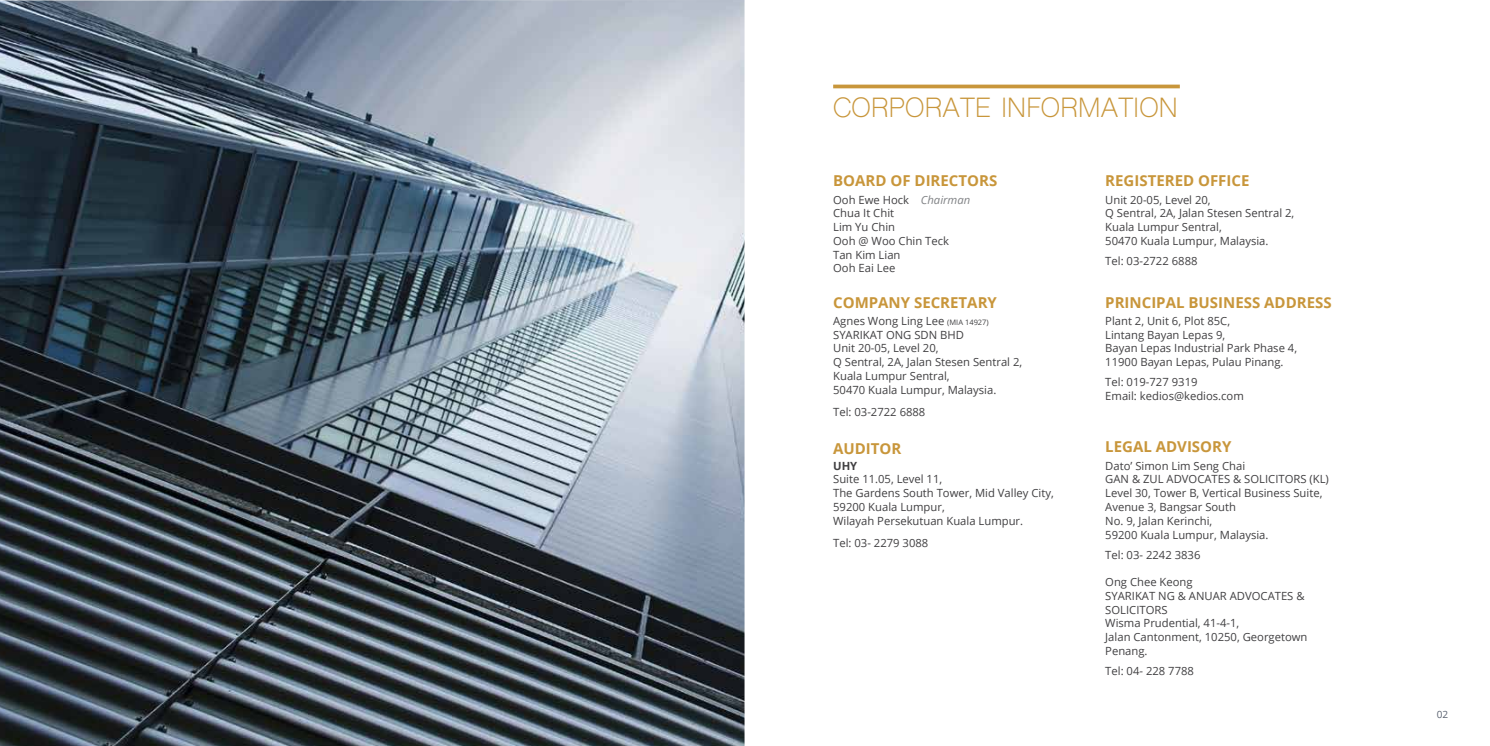
<style>
.page{position:relative;width:1490px;height:746px;background:#fff}
.page>*{position:absolute;margin:0;border:0;box-sizing:border-box;transform-origin:0 0}
.t1{font:26.25px "Shree Dev 0714";letter-spacing:.01em;color:#c8963b}
.t2{font:700 15px "Open Sans";color:#c8963b}
.t3{font:11.25px/13.8px "Open Sans";color:#414042}
.t4{font:700 11.25px "Open Sans";color:#414042}
.t5{font:10px "Open Sans";color:#5b6371}
.s1{font-style:italic;color:#808285}
.s2{font-size:7.5px}
</style>
<div class="page">
<hr style="left:833px;top:85px;width:346px;height:3px;background:#c8963b">
<img style="left:0;top:0;width:744px;height:745px">
<h1 class="t1" style="left:833px;top:92px;width:346px">CORPORATE INFORMATION</h1>
<h2 class="t2" style="left:833px;top:170px;width:166px">BOARD OF DIRECTORS</h2>
<p class="t3" style="left:833px;top:192px;width:139px">Ooh Ewe Hock <span class="s1">Chairman<br></span>Chua It Chit<br>Lim Yu Chin<br>Ooh @ Woo Chin Teck<br>Tan Kim Lian<br>Ooh Eai Lee</p>
<h2 class="t2" style="left:833px;top:292px;width:165px">COMPANY SECRETARY</h2>
<p class="t3" style="left:833px;top:313px;width:190px">Agnes Wong Ling Lee <span class="s2">(MIA 14927)<br></span>SYARIKAT ONG SDN BHD<br>Unit 20-05, Level 20,<br>Q Sentral, 2A, Jalan Stesen Sentral 2,<br>Kuala Lumpur Sentral,<br>50470 Kuala Lumpur, Malaysia.</p>
<p class="t3" style="left:833px;top:405px;width:94px">Tel: 03-2722 6888</p>
<h2 class="t2" style="left:833px;top:437px;width:70px">AUDITOR</h2>
<p class="t4" style="left:833px;top:457px;width:26px">UHY</p>
<p class="t3" style="left:833px;top:472px;width:222px">Suite 11.05, Level 11,<br>The Gardens South Tower, Mid Valley City,<br>59200 Kuala Lumpur,<br>Wilayah Persekutuan Kuala Lumpur.</p>
<p class="t3" style="left:833px;top:536px;width:97px">Tel: 03- 2279 3088</p>
<h2 class="t2" style="left:1105px;top:170px;width:146px">REGISTERED OFFICE</h2>
<p class="t3" style="left:1105px;top:192px;width:190px">Unit 20-05, Level 20,<br>Q Sentral, 2A, Jalan Stesen Sentral 2,<br>Kuala Lumpur Sentral,<br>50470 Kuala Lumpur, Malaysia.</p>
<p class="t3" style="left:1105px;top:253px;width:94px">Tel: 03-2722 6888</p>
<h2 class="t2" style="left:1105px;top:292px;width:228px">PRINCIPAL BUSINESS ADDRESS</h2>
<p class="t3" style="left:1105px;top:313px;width:193px">Plant 2, Unit 6, Plot 85C,<br>Lintang Bayan Lepas 9,<br>Bayan Lepas Industrial Park Phase 4,<br>11900 Bayan Lepas, Pulau Pinang.</p>
<p class="t3" style="left:1105px;top:375px;width:140px">Tel: 019-727 9319<br>Email: kedios@kedios.com</p>
<h2 class="t2" style="left:1105px;top:435px;width:128px">LEGAL ADVISORY</h2>
<p class="t3" style="left:1105px;top:458px;width:225px">Dato’ Simon Lim Seng Chai<br>GAN &amp; ZUL ADVOCATES &amp; SOLICITORS (KL)<br>Level 30, Tower B, Vertical Business Suite,<br>Avenue 3, Bangsar South<br>No. 9, Jalan Kerinchi,<br>59200 Kuala Lumpur, Malaysia.</p>
<p class="t3" style="left:1105px;top:547px;width:97px">Tel: 03- 2242 3836</p>
<p class="t3" style="left:1105px;top:574px;width:204px">Ong Chee Keong<br>SYARIKAT NG &amp; ANUAR ADVOCATES &amp;<br>SOLICITORS<br>Wisma Prudential, 41-4-1,<br>Jalan Cantonment, 10250, Georgetown<br>Penang.</p>
<p class="t3" style="left:1105px;top:663px;width:90px">Tel: 04- 228 7788</p>
<p class="t5" style="left:1436px;top:707px;width:13px">02</p>
</div>
